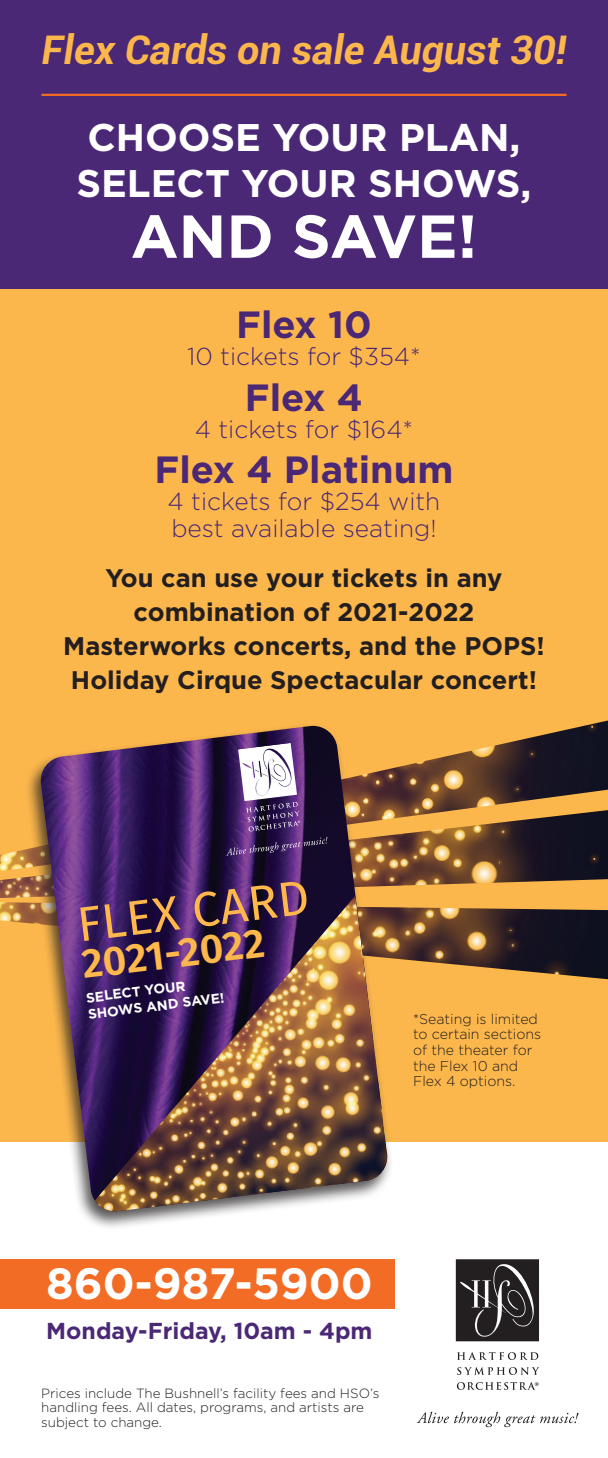
<style>
.page{position:relative;width:608px;height:1458px;background:#fff}
.page>*{position:absolute;margin:0;border:0;box-sizing:border-box;transform-origin:0 0}
.t1{font:700 60.52px "Gotham";color:#fff}
.t2{font:48.82px "Fira Sans";color:#ffb84c}
.t3{font:700 43.88px "Gotham";color:#fff}
.t4{font:600 40.95px "Fira Sans";color:#ffb84c}
.t5{font:italic 700 39.6px "Roboto";color:#fcb74c}
.t6{font:700 38.48px/46.1px "Gotham";color:#fff}
.t7{font:700 37.8px "Gotham";color:#4b2876}
.t8{font:700 25.43px/34px "Gotham";color:#231f20;text-align:center}
.t9{font:300 24.53px/27.2px "Gotham";color:#4b2876}
.t10{font:700 22.95px "Gotham";color:#4b2876}
.t11{font:300 14.17px/15.8px "Gotham";color:#231f20}
.t12{font:700 13.72px/16.4px "Gotham";color:#fff}
.t13{font:300 13.28px/14.8px "Gotham";color:#231f20}
.s1{color:#fcb74c}
</style>
<div class="page">
<div style="left:0;top:1259px;width:394px;height:49px;background:#f36c26"></div>
<div style="left:0;top:288px;width:608px;height:854px;background:#fcb74c"></div>
<div style="left:0;top:0;width:608px;height:288px;background:#4b2876"></div>
<svg style="left:457px;top:1352px;width:81px;height:8px"></svg>
<svg style="left:457px;top:1367px;width:82px;height:8px"></svg>
<svg style="left:457px;top:1382px;width:81px;height:8px"></svg>
<svg style="left:455px;top:1259px;width:84px;height:82px;background:#3f3b3c"></svg>
<svg style="left:416px;top:1412px;width:162px;height:15px"></svg>
<hr style="left:41px;top:94px;width:525px;height:2px;background:#f16c24">
<img style="left:394px;top:720px;width:214px;height:89px">
<img style="left:0;top:809px;width:608px;height:89px">
<img style="left:0;top:902px;width:608px;height:78px">
<div style="left:25px;top:723px;width:369px;height:508px;background:#231f20;opacity:.75"></div>
<img style="left:39px;top:726px;width:349px;height:487px">
<img style="left:91px;top:893px;width:297px;height:320px">
<svg style="left:226px;top:743px;width:101px;height:113px;background:#66527b"></svg>
<p class="t5" style="left:41px;top:22px;width:526px">Flex Cards on sale August 30!</p>
<p class="t6" style="left:76px;top:114px;width:456px">CHOOSE YOUR PLAN,<br>SELECT YOUR SHOWS,</p>
<p class="t1" style="left:131px;top:196px;width:348px">AND SAVE!</p>
<p class="t7" style="left:236px;top:300px;width:137px">Flex 10</p>
<p class="t9" style="left:187px;top:342px;width:235px">10 tickets for $354*</p>
<p class="t7" style="left:245px;top:372px;width:119px">Flex 4</p>
<p class="t9" style="left:195px;top:415px;width:220px">4 tickets for $164*</p>
<p class="t7" style="left:154px;top:445px;width:300px">Flex 4 Platinum</p>
<p class="t9" style="left:168px;top:487px;width:274px">4 tickets for $254 with best available seating!</p>
<p class="t8" style="left:63px;top:561px;width:482px">You can use your tickets in any combination of 2021-2022<br>Masterworks concerts, and the POPS!<br>Holiday Cirque Spectacular concert!</p>
<p class="t2" style="left:73px;top:888px;width:234px;rotate:-7deg">FLEX CARD</p>
<p class="t4" style="left:78px;top:931px;width:185px;rotate:-7deg">2021-<span class="s1">202</span>2</p>
<p class="t12" style="left:85px;top:990px;width:139px;rotate:-7deg">SELECT YOUR<br>SHOWS AND SAVE!</p>
<p class="t11" style="left:413px;top:1011px;width:130px">*Seating is limited to certain sections of the theater for the Flex 10 and<br>Flex 4 options.</p>
<p class="t3" style="left:46px;top:1255px;width:328px">860-987-5900</p>
<p class="t10" style="left:46px;top:1315px;width:327px">Monday-Friday, 10am - 4pm</p>
<p class="t13" style="left:41px;top:1385px;width:339px">Prices include The Bushnell’s facility fees and HSO’s handling fees. All dates, programs, and artists are subject to change.</p>
</div>
